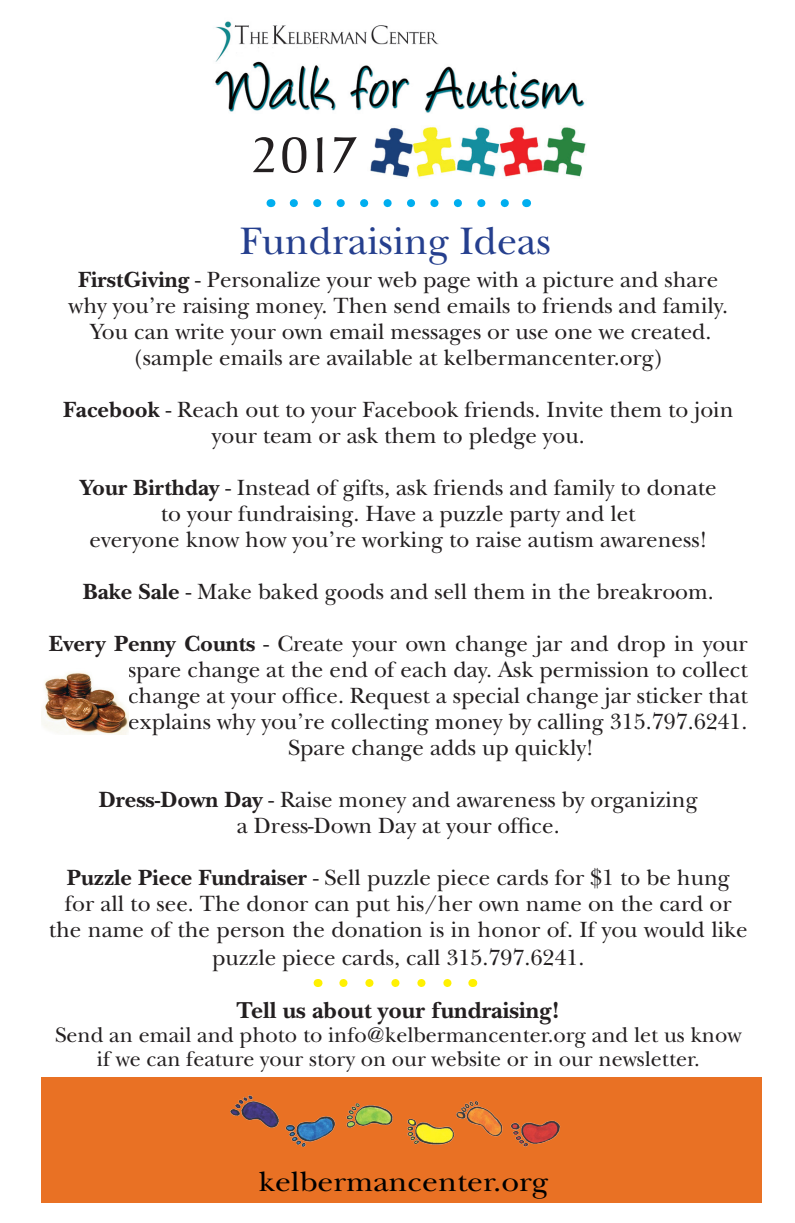
<style>
.page{position:relative;width:795px;height:1223px;background:#fff}
.page>*{position:absolute;margin:0;border:0;box-sizing:border-box;transform-origin:0 0}
.t1{font:53.6px "Baker Signet";color:#231f20}
.t2{font:40px "New Baskerville";color:#253f8e}
.t3{font:28.8px "New Baskerville";color:#000;scale:1.1 1}
.t4{font:700 24px "New Baskerville";color:#231f20}
.t5{font:23px/26px "New Baskerville";color:#231f20;text-align:justify}
.t6{font:22px/24px "New Baskerville";color:#231f20;text-align:center}
.s1{font-weight:700}
</style>
<div class="page">
<img style="left:42px;top:672px;width:86px;height:63px">
<svg style="left:343px;top:979px;width:109px;height:8px"></svg>
<div style="left:42px;top:1077px;width:719px;height:125px;background:#e97124"></div>
<img style="left:230px;top:1095px;width:331px;height:52px">
<img style="left:215px;top:21px;width:371px;height:157px">
<svg style="left:293px;top:199px;width:216px;height:8px"></svg>
<p class="t1" style="left:252px;top:126px;width:105px">2017</p>
<p class="t2" style="left:240px;top:217px;width:312px">Fundraising Ideas</p>
<p class="t5" style="left:78px;top:267px;width:641px"><span class="s1">FirstGiving</span> - Personalize your web page with a picture and share</p>
<p class="t5" style="left:69px;top:293px;width:660px">why you’re raising money. Then send emails to friends and family.</p>
<p class="t5" style="left:91px;top:319px;width:621px">You can write your own email messages or use one we created.</p>
<p class="t5" style="left:133px;top:345px;width:532px">(sample emails are available at kelbermancenter.org)</p>
<p class="t5" style="left:63px;top:397px;width:671px"><span class="s1">Facebook</span> - Reach out to your Facebook friends. Invite them to join</p>
<p class="t5" style="left:212px;top:423px;width:374px">your team or ask them to pledge you.</p>
<p class="t5" style="left:80px;top:475px;width:638px"><span class="s1">Your Birthday</span> - Instead of gifts, ask friends and family to donate</p>
<p class="t5" style="left:161px;top:501px;width:476px">to your fundraising. Have a puzzle party and let</p>
<p class="t5" style="left:89px;top:527px;width:618px">everyone know how you’re working to raise autism awareness!</p>
<p class="t5" style="left:83px;top:579px;width:632px"><span class="s1">Bake Sale</span> - Make baked goods and sell them in the breakroom.</p>
<p class="t5" style="left:128px;top:631px;width:621px;text-indent:-79px"><span class="s1">Every Penny Counts</span> - Create your own change jar and drop in your spare change at the end of each day. Ask permission to collect change at your office. Request a special change jar sticker that explains why you’re collecting money by calling 315.797.6241.</p>
<p class="t5" style="left:288px;top:735px;width:306px">Spare change adds up quickly!</p>
<p class="t5" style="left:99px;top:787px;width:600px"><span class="s1">Dress-Down Day</span> - Raise money and awareness by organizing</p>
<p class="t5" style="left:237px;top:813px;width:324px">a Dress-Down Day at your office.</p>
<p class="t5" style="left:67px;top:865px;width:664px"><span class="s1">Puzzle Piece Fundraiser</span> - Sell puzzle piece cards for $1 to be hung</p>
<p class="t5" style="left:65px;top:891px;width:668px">for all to see. The donor can put his/her own name on the card or</p>
<p class="t5" style="left:49px;top:916px;width:700px;line-height:28px;text-align:center">the name of the person the donation is in honor of. If you would like puzzle piece cards, call 315.797.6241.</p>
<p class="t4" style="left:236px;top:996px;width:325px">Tell us about your fundraising!</p>
<p class="t6" style="left:55px;top:1023px;width:687px">Send an email and photo to info@kelbermancenter.org and let us know if we can feature your story on our website or in our newsletter.</p>
<p class="t3" style="left:258px;top:1164px;width:265px">kelbermancenter.org</p>
</div>
